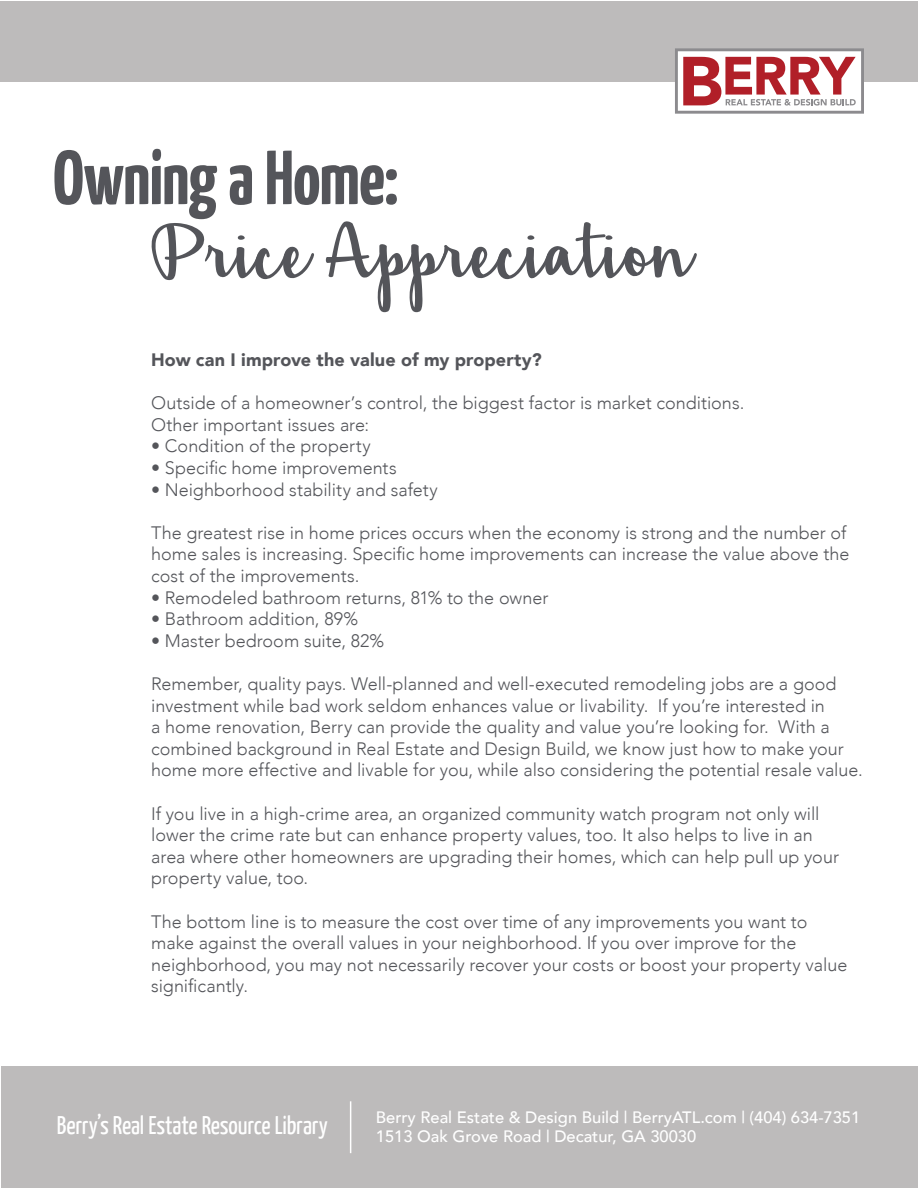
<style>
.page{position:relative;width:918px;height:1188px;background:#fff}
.page>*{position:absolute;margin:0;border:0;box-sizing:border-box;transform-origin:0 0}
.t1{font:123px "Hickory Jack";color:#54555a}
.t2{font:700 76.5px "Yanone Kaffeesatz";letter-spacing:-.015em;color:#54555a}
.t3{font:25.5px "Yanone Kaffeesatz";letter-spacing:-.005em;color:#fff}
.t4{font:300 18px/21.6px "Avenir";color:#54555a}
.t5{font:900 18px "Avenir";letter-spacing:.005em;color:#54555a}
.t6{font:500 16.5px/19.8px "Avenir";color:#fff}
</style>
<div class="page">
<div style="left:0;top:1px;width:918px;height:81px;background:#bdbbbb"></div>
<div style="left:1px;top:1066px;width:917px;height:122px;background:#bdbbbb"></div>
<svg style="left:675px;top:48px;width:189px;height:66px"></svg>
<hr style="left:350px;top:1101px;width:1px;height:52px;background:#fff">
<p class="t2" style="left:53px;top:131px;width:347px">Owning a Home:</p>
<p class="t1" style="left:151px;top:192px;width:541px">Price Appreciation</p>
<p class="t5" style="left:151px;top:344px;width:392px">How can I improve the value of my property?</p>
<p class="t4" style="left:151px;top:392px;width:595px">Outside of a homeowner’s control, the biggest factor is market conditions.<br>Other important issues are:</p>
<p class="t4" style="left:151px;top:435px;width:221px">• Condition of the property</p>
<p class="t4" style="left:151px;top:457px;width:247px">• Specific home improvements</p>
<p class="t4" style="left:151px;top:479px;width:288px">• Neighborhood stability and safety</p>
<p class="t4" style="left:151px;top:522px;width:700px">The greatest rise in home prices occurs when the economy is strong and the number of home sales is increasing. Specific home improvements can increase the value above the cost of the improvements.</p>
<p class="t4" style="left:151px;top:587px;width:399px">• Remodeled bathroom returns, 81% to the owner</p>
<p class="t4" style="left:151px;top:608px;width:208px">• Bathroom addition, 89%</p>
<p class="t4" style="left:151px;top:630px;width:234px">• Master bedroom suite, 82%</p>
<p class="t4" style="left:151px;top:673px;width:713px">Remember, quality pays. Well-planned and well-executed remodeling jobs are a good investment while bad work seldom enhances value or livability. If you’re interested in<br>a home renovation, Berry can provide the quality and value you’re looking for. With a combined background in Real Estate and Design Build, we know just how to make your home more effective and livable for you, while also considering the potential resale value.</p>
<p class="t4" style="left:151px;top:803px;width:689px">If you live in a high-crime area, an organized community watch program not only will lower the crime rate but can enhance property values, too. It also helps to live in an area where other homeowners are upgrading their homes, which can help pull up your property value, too.</p>
<p class="t4" style="left:151px;top:911px;width:698px">The bottom line is to measure the cost over time of any improvements you want to make against the overall values in your neighborhood. If you over improve for the neighborhood, you may not necessarily recover your costs or boost your property value significantly.</p>
<h3 class="t3" style="left:57px;top:1109px;width:273px">Berry’s Real Estate Resource Library</h3>
<p class="t6" style="left:376px;top:1106px;width:486px">Berry Real Estate &amp; Design Build | BerryATL.com | (404) 634-7351<br>1513 Oak Grove Road | Decatur, GA 30030</p>
</div>
